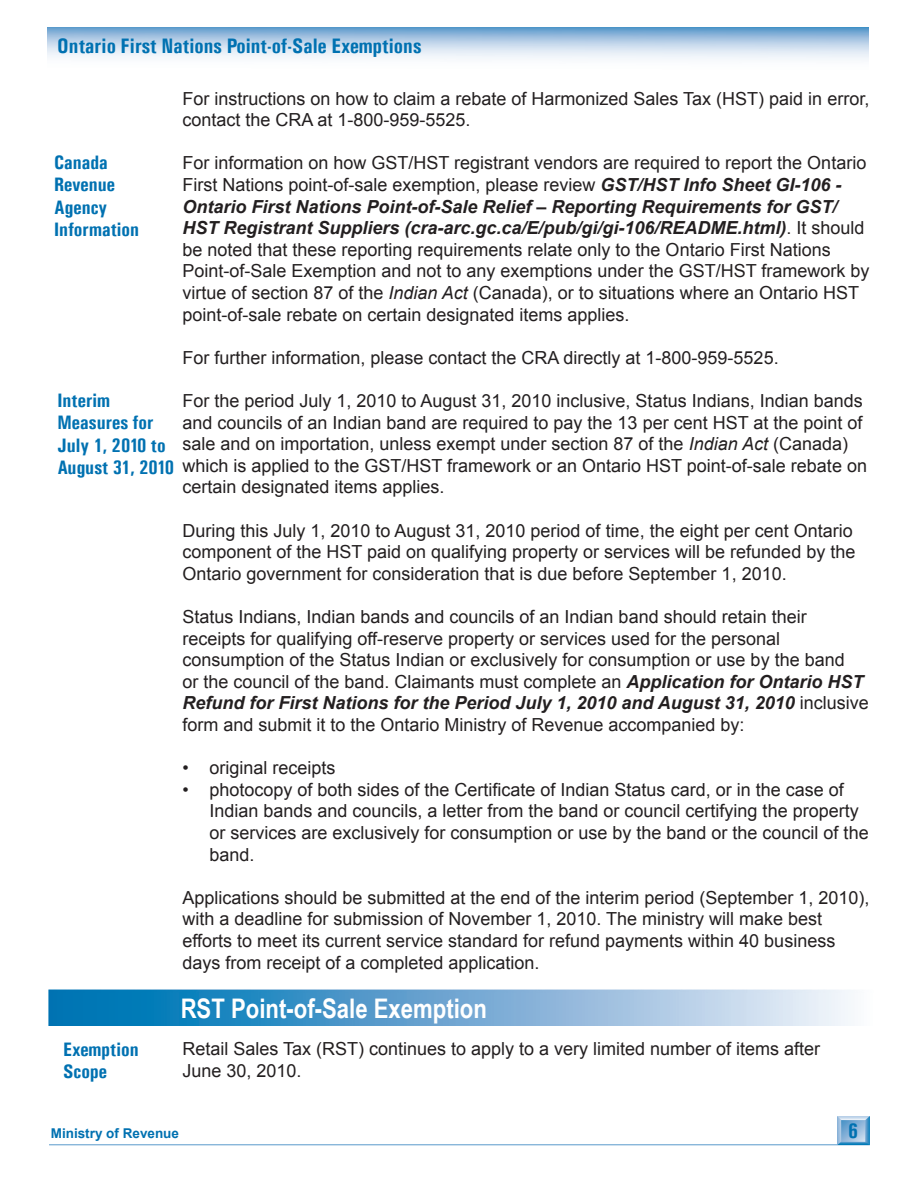
<style>
.page{position:relative;width:918px;height:1188px;background:#fff}
.page>*{position:absolute;margin:0;border:0;box-sizing:border-box;transform-origin:0 0}
.t1{font:700 27px "Arial Narrow";color:#fff}
.t2{font:700 21px "Univers Condensed";color:#0071b1}
.t3{font:700 19.5px/22.5px "Univers Condensed";color:#0071b1}
.t4{font:18px/21.6px "Arial";color:#231f20}
.t5{font:700 13.5px "Arial";color:#0071b1}
.s1{font-weight:700;font-style:italic}
.s2{font-style:italic}
</style>
<div class="page">
<hr style="left:49px;top:1144px;width:821px;height:1px;background:#589acb">
<img style="left:838px;top:1116px;width:31px;height:29px">
<img style="left:48px;top:27px;width:820px;height:33px">
<img style="left:49px;top:990px;width:804px;height:35px">
<p class="t2" style="left:57px;top:33px;width:366px">Ontario First Nations Point-of-Sale Exemptions</p>
<p class="t4" style="left:182px;top:88px;width:688px">For instructions on how to claim a rebate of Harmonized Sales Tax (HST) paid in error, contact the CRA at 1-800-959-5525.</p>
<p class="t4" style="left:182px;top:152px;width:688px">For information on how GST/HST registrant vendors are required to report the Ontario First Nations point-of-sale exemption, please review <span class="s1">GST/HST Info Sheet GI-106 - Ontario First Nations Point-of-Sale Relief – Reporting Requirements for GST/ HST Registrant Suppliers (cra-arc.gc.ca/E/pub/gi/gi-106/README.html)</span>. It should be noted that these reporting requirements relate only to the Ontario First Nations Point-of-Sale Exemption and not to any exemptions under the GST/HST framework by virtue of section 87 of the <span class="s2">Indian Act</span> (Canada), or to situations where an Ontario HST point-of-sale rebate on certain designated items applies.</p>
<p class="t4" style="left:182px;top:347px;width:598px">For further information, please contact the CRA directly at 1-800-959-5525.</p>
<p class="t4" style="left:182px;top:390px;width:686px">For the period July 1, 2010 to August 31, 2010 inclusive, Status Indians, Indian bands and councils of an Indian band are required to pay the 13 per cent HST at the point of sale and on importation, unless exempt under section 87 of the <span class="s2">Indian Act</span> (Canada) which is applied to the GST/HST framework or an Ontario HST point-of-sale rebate on certain designated items applies.</p>
<p class="t4" style="left:182px;top:520px;width:674px">During this July 1, 2010 to August 31, 2010 period of time, the eight per cent Ontario component of the HST paid on qualifying property or services will be refunded by the<br>Ontario government for consideration that is due before September 1, 2010.</p>
<p class="t4" style="left:182px;top:606px;width:688px">Status Indians, Indian bands and councils of an Indian band should retain their receipts for qualifying off-reserve property or services used for the personal consumption of the Status Indian or exclusively for consumption or use by the band<br>or the council of the band. Claimants must complete an <span class="s1">Application for Ontario HST Refund for First Nations for the Period July 1, 2010 and August 31, 2010</span> inclusive form and submit it to the Ontario Ministry of Revenue accompanied by:</p>
<p class="t4" style="left:182px;top:757px;width:155px">• original receipts</p>
<p class="t4" style="left:209px;top:779px;width:661px;text-indent:-27px">• photocopy of both sides of the Certificate of Indian Status card, or in the case of Indian bands and councils, a letter from the band or council certifying the property or services are exclusively for consumption or use by the band or the council of the band.</p>
<p class="t4" style="left:182px;top:887px;width:688px">Applications should be submitted at the end of the interim period (September 1, 2010), with a deadline for submission of November 1, 2010. The ministry will make best efforts to meet its current service standard for refund payments within 40 business days from receipt of a completed application.</p>
<p class="t3" style="left:54px;top:151px;width:87px">Canada<br>Revenue<br>Agency<br>Information</p>
<p class="t3" style="left:58px;top:389px;width:118px">Interim<br>Measures for<br>July 1, 2010 to<br>August 31, 2010</p>
<p class="t3" style="left:63px;top:1038px;width:77px">Exemption<br>Scope</p>
<h1 class="t1" style="left:181px;top:993px;width:308px">RST Point-of-Sale Exemption</h1>
<p class="t4" style="left:182px;top:1038px;width:639px">Retail Sales Tax (RST) continues to apply to a very limited number of items after<br>June 30, 2010.</p>
<p class="t5" style="left:51px;top:1126px;width:130px">Ministry of Revenue</p>
<p class="t2" style="left:848px;top:1118px;width:12px">6</p>
</div>
